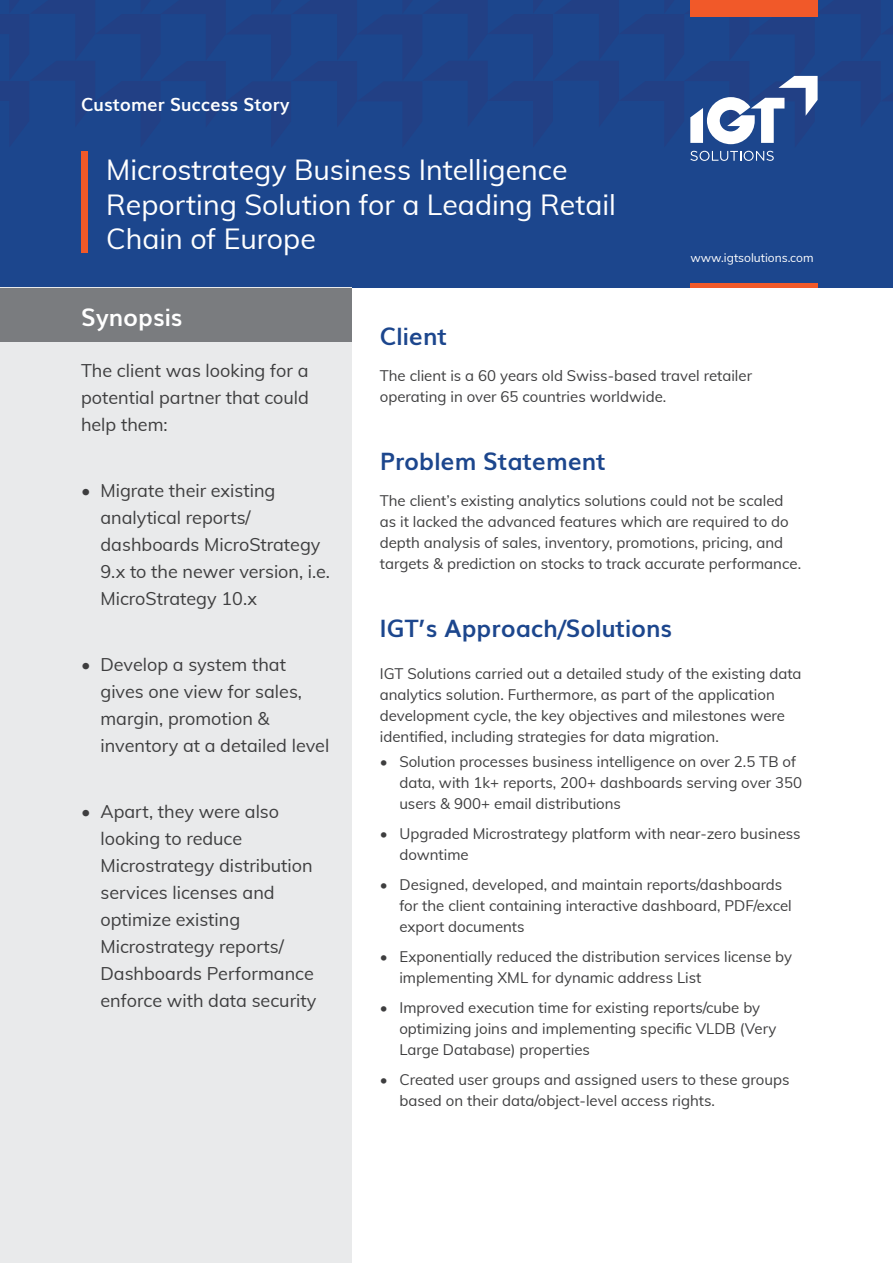
<style>
.page{position:relative;width:893px;height:1263px;background:#fff}
.page>*{position:absolute;margin:0;border:0;box-sizing:border-box;transform-origin:0 0}
.t1{font:28.5px/34.2px "Muli";color:#fff}
.t2{font:700 24px "Muli";color:#1c468d}
.t3{font:700 24px "Muli";color:#fff}
.t4{font:18px/27px "Muli";color:#3e3e3f}
.t5{font:700 18px "Muli";color:#fff}
.t6{font:15px/21px "Muli";color:#3e3e3f}
.t7{font:12px "Muli";color:#fff}
</style>
<div class="page">
<div style="left:0;top:0;width:893px;height:288px;background:#1c468d"></div>
<svg style="left:87px;top:75px;width:731px;height:86px"></svg>
<div style="left:690px;top:0;width:128px;height:17px;background:#f15929"></div>
<div style="left:690px;top:283px;width:128px;height:5px;background:#f15929"></div>
<div style="left:81px;top:151px;width:6px;height:102px;background:#f15929"></div>
<div style="left:0;top:288px;width:351px;height:975px;background:#e9eaeb"></div>
<div style="left:0;top:288px;width:351px;height:54px;background:#7a7c7f"></div>
<p class="t5" style="left:81px;top:90px;width:210px">Customer Success Story</p>
<h1 class="t1" style="left:106px;top:152px;width:511px">Microstrategy Business Intelligence<br>Reporting Solution for a Leading Retail<br>Chain of Europe</h1>
<p class="t7" style="left:690px;top:249px;width:125px">www.igtsolutions.com</p>
<h2 class="t3" style="left:81px;top:298px;width:103px">Synopsis</h2>
<p class="t4" style="left:81px;top:356px;width:230px;text-align:justify">The client was looking for a potential partner that could help them:</p>
<p class="t4" style="left:100px;top:476px;width:231px;text-indent:-19px">• Migrate their existing analytical reports/ dashboards MicroStrategy<br>9.x to the newer version, i.e.<br>MicroStrategy 10.x</p>
<p class="t4" style="left:100px;top:650px;width:230px;text-indent:-19px">• Develop a system that gives one view for sales, margin, promotion &amp; inventory at a detailed level</p>
<p class="t4" style="left:100px;top:797px;width:217px;text-indent:-19px">• Apart, they were also looking to reduce<br>Microstrategy distribution services licenses and optimize existing<br>Microstrategy reports/<br>Dashboards Performance enforce with data security</p>
<h2 class="t2" style="left:380px;top:317px;width:69px">Client</h2>
<p class="t6" style="left:380px;top:364px;width:374px">The client is a 60 years old Swiss-based travel retailer operating in over 65 countries worldwide.</p>
<h2 class="t2" style="left:380px;top:442px;width:227px">Problem Statement</h2>
<p class="t6" style="left:380px;top:489px;width:423px">The client’s existing analytics solutions could not be scaled as it lacked the advanced features which are required to do depth analysis of sales, inventory, promotions, pricing, and targets &amp; prediction on stocks to track accurate performance.</p>
<h2 class="t2" style="left:380px;top:609px;width:294px">IGT’s Approach/Solutions</h2>
<p class="t6" style="left:380px;top:662px;width:423px">IGT Solutions carried out a detailed study of the existing data analytics solution. Furthermore, as part of the application development cycle, the key objectives and milestones were identified, including strategies for data migration.</p>
<p class="t6" style="left:399px;top:751px;width:404px;text-indent:-20px">• Solution processes business intelligence on over 2.5 TB of data, with 1k+ reports, 200+ dashboards serving over 350 users &amp; 900+ email distributions</p>
<p class="t6" style="left:399px;top:823px;width:403px;text-indent:-20px">• Upgraded Microstrategy platform with near-zero business downtime</p>
<p class="t6" style="left:399px;top:874px;width:394px;text-indent:-20px">• Designed, developed, and maintain reports/dashboards for the client containing interactive dashboard, PDF/excel export documents</p>
<p class="t6" style="left:399px;top:946px;width:394px;text-indent:-20px">• Exponentially reduced the distribution services license by implementing XML for dynamic address List</p>
<p class="t6" style="left:399px;top:997px;width:379px;text-indent:-20px">• Improved execution time for existing reports/cube by optimizing joins and implementing specific VLDB (Very<br>Large Database) properties</p>
<p class="t6" style="left:399px;top:1069px;width:392px;text-indent:-20px">• Created user groups and assigned users to these groups based on their data/object-level access rights.</p>
</div>
